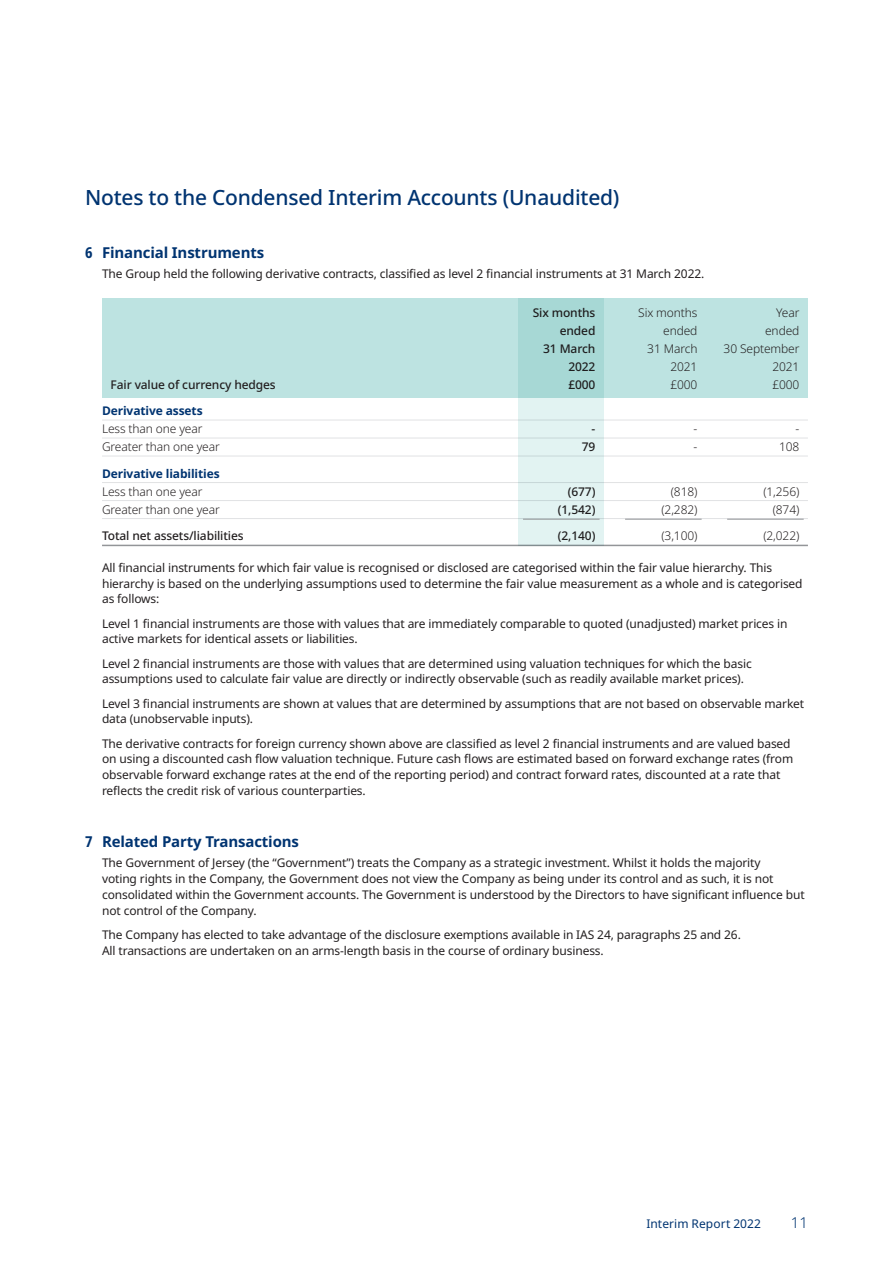
<style>
.page{position:relative;width:893px;height:1263px;background:#fff}
.page>*{position:absolute;margin:0;border:0;box-sizing:border-box;transform-origin:0 0}
.t1{font:500 21px "Noto Sans";letter-spacing:-.01em;color:#013471}
.t2{font:700 15px "Noto Sans";letter-spacing:-.01em;color:#013471}
.t3{font:300 15px "Noto Sans";color:#013471}
.t4{font:12px/15.8px "Noto Sans";letter-spacing:-.01em;color:#231f20}
.t5{font:300 12px "Noto Sans";letter-spacing:-.01em;color:#231f20}
.t6{font:500 12px "Noto Sans";letter-spacing:-.01em;color:#231f20}
.t7{font:700 12px "Noto Sans";letter-spacing:-.01em;color:#013471}
.t8{font:12px "Noto Sans";letter-spacing:.005em;color:#013471}
.s1{font-stretch:condensed}
</style>
<div class="page">
<div style="left:102px;top:298px;width:706px;height:100px;background:#bde3e1"></div>
<hr style="left:102px;top:420px;width:706px;height:1px;background:#e1e2e4">
<hr style="left:102px;top:438px;width:706px;height:1px;background:#e1e2e4">
<hr style="left:102px;top:456px;width:706px;height:1px;background:#e1e2e4">
<hr style="left:102px;top:482px;width:706px;height:1px;background:#e1e2e4">
<hr style="left:102px;top:500px;width:706px;height:1px;background:#e1e2e4">
<hr style="left:102px;top:518px;width:706px;height:1px;background:#e1e2e4">
<hr style="left:102px;top:545px;width:706px;height:1px;background:#939598">
<svg style="left:519px;top:298px;width:85px;height:247px;background:#c9e7e5"></svg>
<hr style="left:523px;top:519px;width:77px;height:1px;background:#939598">
<hr style="left:625px;top:519px;width:77px;height:1px;background:#939598">
<hr style="left:727px;top:519px;width:77px;height:1px;background:#939598">
<p class="t1" style="left:85px;top:183px;width:536px">Notes to the Condensed Interim Accounts (Unaudited)</p>
<p class="t2" style="left:85px;top:242px;width:181px"><span class="s1">6</span> Financial Instruments</p>
<p class="t4" style="left:102px;top:266px;width:604px">The Group held the following derivative contracts, classified as level 2 financial instruments at 31 March 2022.</p>
<p class="t6" style="left:533px;top:304px;width:64px">Six months</p>
<p class="t5" style="left:638px;top:304px;width:61px">Six months</p>
<p class="t5" style="left:776px;top:304px;width:25px">Year</p>
<p class="t6" style="left:560px;top:322px;width:37px">ended</p>
<p class="t5" style="left:663px;top:322px;width:36px">ended</p>
<p class="t5" style="left:765px;top:322px;width:36px">ended</p>
<p class="t6" style="left:543px;top:340px;width:54px">31 March</p>
<p class="t5" style="left:647px;top:340px;width:52px">31 March</p>
<p class="t5" style="left:724px;top:340px;width:77px">30 September</p>
<p class="t6" style="left:568px;top:358px;width:29px">2022</p>
<p class="t5" style="left:670px;top:358px;width:29px">2021</p>
<p class="t5" style="left:772px;top:358px;width:29px">2021</p>
<p class="t6" style="left:111px;top:376px;width:167px">Fair value of currency hedges</p>
<p class="t6" style="left:568px;top:376px;width:29px">£000</p>
<p class="t5" style="left:670px;top:376px;width:29px">£000</p>
<p class="t5" style="left:772px;top:376px;width:29px">£000</p>
<p class="t7" style="left:102px;top:403px;width:102px">Derivative assets</p>
<p class="t5" style="left:102px;top:421px;width:102px">Less than one year</p>
<p class="t6" style="left:592px;top:421px;width:5px">-</p>
<p class="t5" style="left:694px;top:421px;width:5px">-</p>
<p class="t5" style="left:796px;top:421px;width:5px">-</p>
<p class="t5" style="left:102px;top:439px;width:119px">Greater than one year</p>
<p class="t6" style="left:582px;top:439px;width:15px">79</p>
<p class="t5" style="left:694px;top:439px;width:5px">-</p>
<p class="t5" style="left:779px;top:439px;width:22px">108</p>
<p class="t7" style="left:102px;top:465px;width:119px">Derivative liabilities</p>
<p class="t5" style="left:102px;top:483px;width:102px">Less than one year</p>
<p class="t6" style="left:568px;top:483px;width:29px">(677)</p>
<p class="t5" style="left:671px;top:483px;width:28px">(818)</p>
<p class="t5" style="left:763px;top:483px;width:38px">(1,256)</p>
<p class="t5" style="left:102px;top:501px;width:119px">Greater than one year</p>
<p class="t6" style="left:558px;top:501px;width:39px">(1,542)</p>
<p class="t5" style="left:661px;top:501px;width:38px">(2,282)</p>
<p class="t5" style="left:773px;top:501px;width:28px">(874)</p>
<p class="t6" style="left:102px;top:528px;width:143px">Total net assets/liabilities</p>
<p class="t6" style="left:558px;top:528px;width:39px">(2,140)</p>
<p class="t5" style="left:661px;top:528px;width:38px">(3,100)</p>
<p class="t5" style="left:763px;top:528px;width:38px">(2,022)</p>
<p class="t4" style="left:102px;top:560px;width:702px">All financial instruments for which fair value is recognised or disclosed are categorised within the fair value hierarchy. This hierarchy is based on the underlying assumptions used to determine the fair value measurement as a whole and is categorised as follows:</p>
<p class="t4" style="left:102px;top:616px;width:687px">Level 1 financial instruments are those with values that are immediately comparable to quoted (unadjusted) market prices in active markets for identical assets or liabilities.</p>
<p class="t4" style="left:102px;top:656px;width:651px">Level 2 financial instruments are those with values that are determined using valuation techniques for which the basic assumptions used to calculate fair value are directly or indirectly observable (such as readily available market prices).</p>
<p class="t4" style="left:102px;top:696px;width:704px">Level 3 financial instruments are shown at values that are determined by assumptions that are not based on observable market data (unobservable inputs).</p>
<p class="t4" style="left:102px;top:736px;width:693px">The derivative contracts for foreign currency shown above are classified as level 2 financial instruments and are valued based on using a discounted cash flow valuation technique. Future cash flows are estimated based on forward exchange rates (from observable forward exchange rates at the end of the reporting period) and contract forward rates, discounted at a rate that reflects the credit risk of various counterparties.</p>
<p class="t2" style="left:85px;top:831px;width:215px"><span class="s1">7</span> Related Party Transactions</p>
<p class="t4" style="left:102px;top:855px;width:704px">The Government of Jersey (the “Government”) treats the Company as a strategic investment. Whilst it holds the majority<br>voting rights in the Company, the Government does not view the Company as being under its control and as such, it is not consolidated within the Government accounts. The Government is understood by the Directors to have significant influence but not control of the Company.</p>
<p class="t4" style="left:102px;top:927px;width:640px">The Company has elected to take advantage of the disclosure exemptions available in IAS 24, paragraphs 25 and 26.<br>All transactions are undertaken on an arms-length basis in the course of ordinary business.</p>
<p class="t8" style="left:646px;top:1215px;width:116px">Interim Report 2022</p>
<p class="t3" style="left:791px;top:1212px;width:18px">11</p>
</div>
